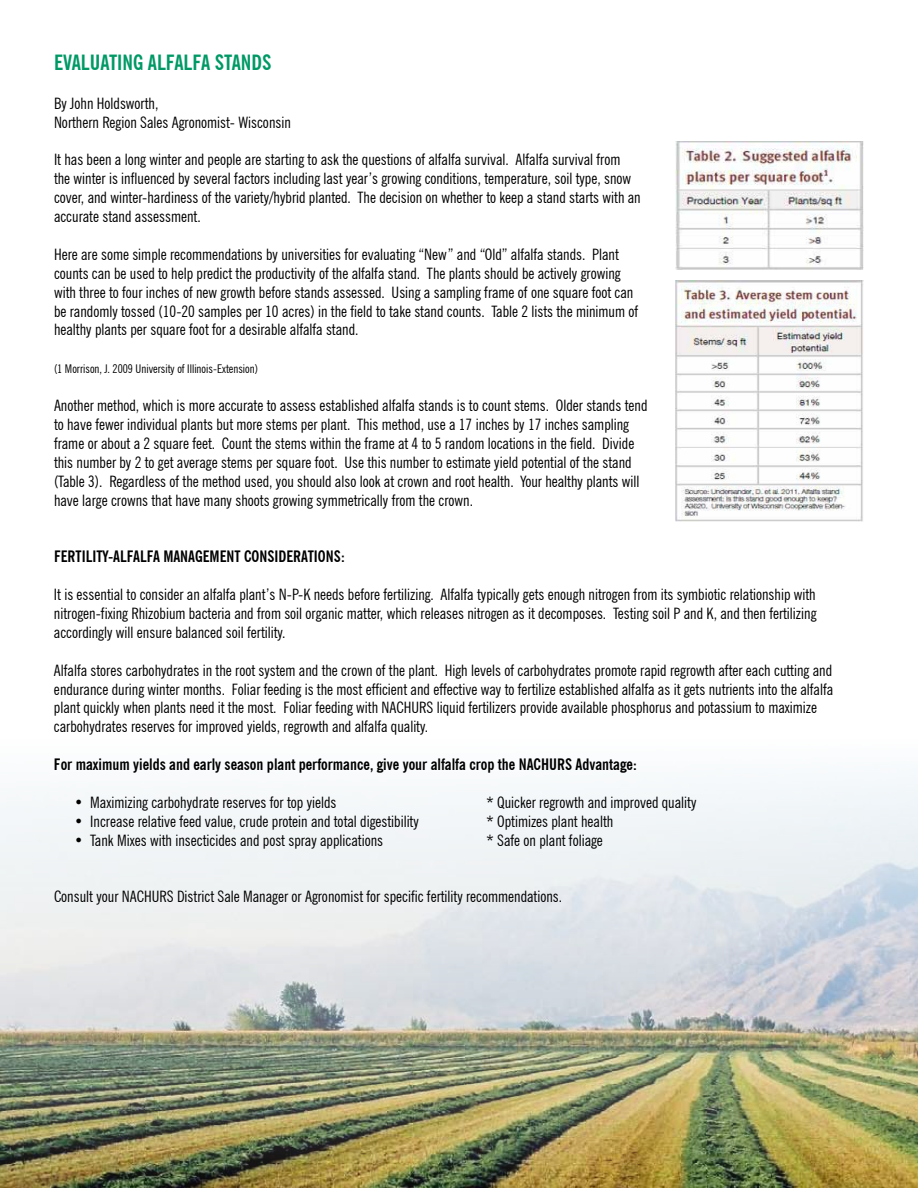
<style>
.page{position:relative;width:918px;height:1188px;background:#fff}
.page>*{position:absolute;margin:0;border:0;box-sizing:border-box;transform-origin:0 0}
.t1{font:700 condensed 21px "News Gothic BT";color:#096}
.t2{font:condensed 15.75px/18.9px "News Gothic BT";color:#000}
.t3{font:700 condensed 15.75px "News Gothic BT";color:#000}
.t4{font:condensed 12px "News Gothic BT";color:#000}
</style>
<div class="page">
<img style="left:0;top:777px;width:918px;height:411px">
<img style="left:676px;top:141px;width:188px;height:128px">
<img style="left:676px;top:281px;width:188px;height:240px">
<h1 class="t1" style="left:54px;top:50px;width:219px">Evaluating Alfalfa Stands</h1>
<p class="t2" style="left:54px;top:93px;width:238px">By John Holdsworth,<br>Northern Region Sales Agronomist- Wisconsin</p>
<p class="t2" style="left:54px;top:150px;width:588px">It has been a long winter and people are starting to ask the questions of alfalfa survival. Alfalfa survival from<br>the winter is influenced by several factors including last year’s growing conditions, temperature, soil type, snow cover, and winter-hardiness of the variety/hybrid planted. The decision on whether to keep a stand starts with an accurate stand assessment.</p>
<p class="t2" style="left:54px;top:245px;width:586px">Here are some simple recommendations by universities for evaluating “New” and “Old” alfalfa stands. Plant counts can be used to help predict the productivity of the alfalfa stand. The plants should be actively growing with three to four inches of new growth before stands assessed. Using a sampling frame of one square foot can be randomly tossed (10-20 samples per 10 acres) in the field to take stand counts. Table 2 lists the minimum of healthy plants per square foot for a desirable alfalfa stand.</p>
<p class="t4" style="left:54px;top:362px;width:206px">(1 Morrison, J. 2009 University of Illinois-Extension)</p>
<p class="t2" style="left:54px;top:396px;width:595px">Another method, which is more accurate to assess established alfalfa stands is to count stems. Older stands tend to have fewer individual plants but more stems per plant. This method, use a 17 inches by 17 inches sampling frame or about a 2 square feet. Count the stems within the frame at 4 to 5 random locations in the field. Divide this number by 2 to get average stems per square foot. Use this number to estimate yield potential of the stand (Table 3). Regardless of the method used, you should also look at crown and root health. Your healthy plants will have large crowns that have many shoots growing symmetrically from the crown.</p>
<p class="t3" style="left:54px;top:547px;width:292px">Fertility-Alfalfa Management Considerations:</p>
<p class="t2" style="left:54px;top:585px;width:764px;text-align:justify">It is essential to consider an alfalfa plant’s N-P-K needs before fertilizing. Alfalfa typically gets enough nitrogen from its symbiotic relationship with nitrogen-fixing Rhizobium bacteria and from soil organic matter, which releases nitrogen as it decomposes. Testing soil P and K, and then fertilizing accordingly will ensure balanced soil fertility.</p>
<p class="t2" style="left:54px;top:660px;width:781px">Alfalfa stores carbohydrates in the root system and the crown of the plant. High levels of carbohydrates promote rapid regrowth after each cutting and endurance during winter months. Foliar feeding is the most efficient and effective way to fertilize established alfalfa as it gets nutrients into the alfalfa plant quickly when plants need it the most. Foliar feeding with NACHURS liquid fertilizers provide available phosphorus and potassium to maximize carbohydrates reserves for improved yields, regrowth and alfalfa quality.</p>
<p class="t3" style="left:54px;top:755px;width:584px">For maximum yields and early season plant performance, give your alfalfa crop the NACHURS Advantage:</p>
<p class="t2" style="left:74px;top:793px;width:264px">• Maximizing carbohydrate reserves for top yields</p>
<p class="t2" style="left:486px;top:793px;width:212px">* Quicker regrowth and improved quality</p>
<p class="t2" style="left:74px;top:812px;width:346px">• Increase relative feed value, crude protein and total digestibility</p>
<p class="t2" style="left:486px;top:812px;width:129px">* Optimizes plant health</p>
<p class="t2" style="left:74px;top:831px;width:310px">• Tank Mixes with insecticides and post spray applications</p>
<p class="t2" style="left:486px;top:831px;width:118px">* Safe on plant foliage</p>
<p class="t2" style="left:54px;top:887px;width:510px">Consult your NACHURS District Sale Manager or Agronomist for specific fertility recommendations.</p>
</div>
